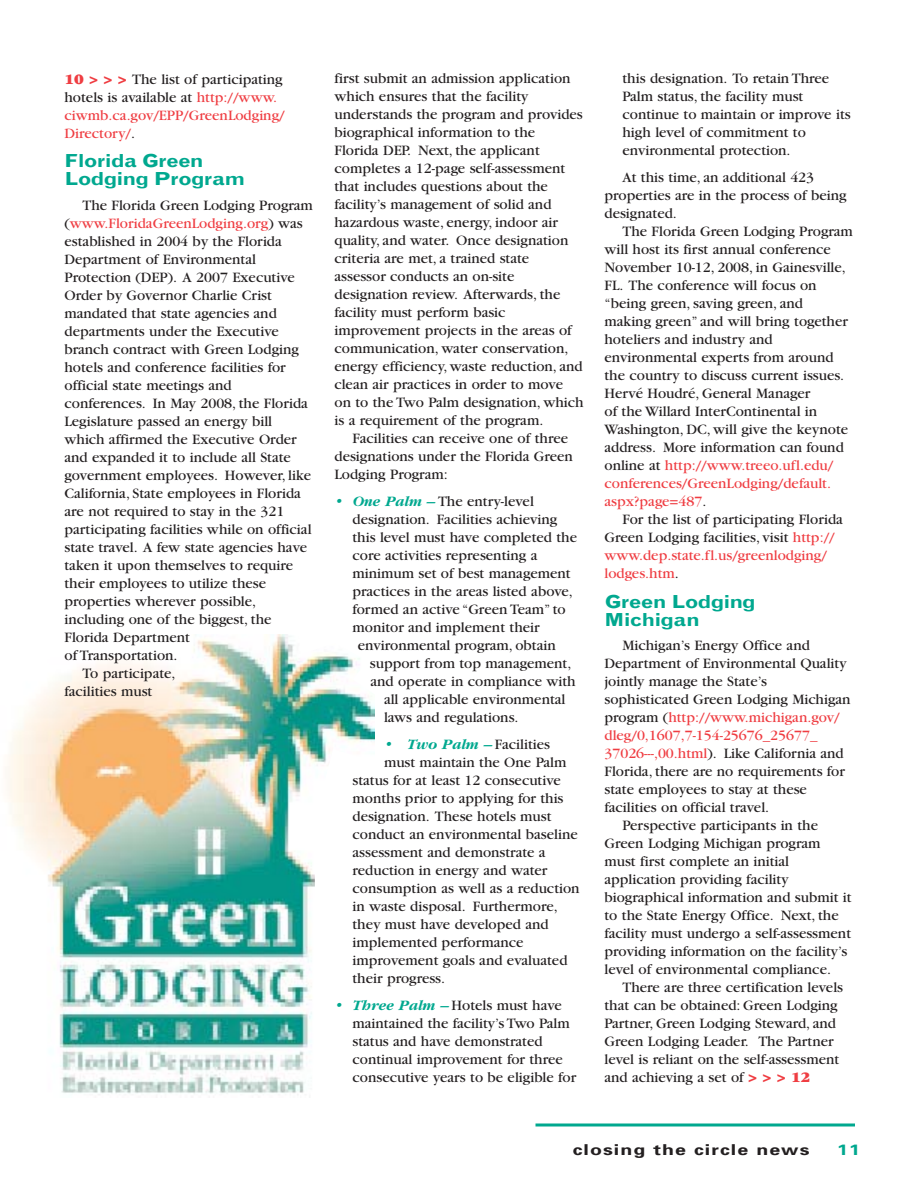
<style>
.page{position:relative;width:918px;height:1188px;background:#fff}
.page>*{position:absolute;margin:0;border:0;box-sizing:border-box;transform-origin:0 0}
.t1{font:700 18px/18px "Grotesque";letter-spacing:-.04em;color:#00a88f;scale:1.2 1}
.t2{font:15px/18px "Garamond";color:#231f20}
.t3{font:15px/18px "Garamond";color:#ef3d42}
.t4{font:700 15px "Univers";letter-spacing:.055em;color:#231f20;scale:1.3 1}
.t5{font:700 15px "Univers";color:#00a88f;scale:1.3 1}
.s1{font-weight:900}
.s2{color:#231f20}
.s3{font-weight:700;font-style:italic;color:#00a88f}
.s4{color:#ef3d42}
.s5{font-weight:900;color:#ef3d42}
</style>
<div class="page">
<hr style="left:536px;top:1124px;width:319px;height:2px;background:#00a88f">
<img style="left:6px;top:634px;width:369px;height:460px">
<p class="t3" style="left:64px;top:71px;width:222px"><span class="s1">10 &gt; &gt; &gt;</span> <span class="s2">The list of participating hotels is available at</span> http://www. ciwmb.ca.gov/EPP/GreenLodging/<br>Directory/<span class="s2">.</span></p>
<p class="t1" style="left:64px;top:153px;width:152px">Florida Green<br>Lodging Program</p>
<p class="t2" style="left:82px;top:197px;width:232px">The Florida Green Lodging Program</p>
<p class="t3" style="left:64px;top:215px;width:240px"><span class="s2">(</span>www.FloridaGreenLodging.org<span class="s2">) was</span></p>
<p class="t2" style="left:64px;top:233px;width:219px">established in 2004 by the Florida</p>
<p class="t2" style="left:64px;top:251px;width:193px">Department of Environmental</p>
<p class="t2" style="left:64px;top:269px;width:232px">Protection (DEP). A 2007 Executive</p>
<p class="t2" style="left:64px;top:287px;width:209px">Order by Governor Charlie Crist</p>
<p class="t2" style="left:64px;top:305px;width:214px">mandated that state agencies and</p>
<p class="t2" style="left:64px;top:323px;width:216px">departments under the Executive</p>
<p class="t2" style="left:64px;top:341px;width:236px">branch contract with Green Lodging</p>
<p class="t2" style="left:64px;top:359px;width:223px">hotels and conference facilities for</p>
<p class="t2" style="left:64px;top:377px;width:169px">official state meetings and</p>
<p class="t2" style="left:64px;top:395px;width:245px">conferences. In May 2008, the Florida</p>
<p class="t2" style="left:64px;top:413px;width:209px">Legislature passed an energy bill</p>
<p class="t2" style="left:64px;top:431px;width:234px">which affirmed the Executive Order</p>
<p class="t2" style="left:64px;top:449px;width:228px">and expanded it to include all State</p>
<p class="t2" style="left:64px;top:467px;width:248px">government employees. However, like</p>
<p class="t2" style="left:64px;top:485px;width:238px">California, State employees in Florida</p>
<p class="t2" style="left:64px;top:503px;width:221px">are not required to stay in the 321</p>
<p class="t2" style="left:64px;top:521px;width:249px">participating facilities while on official</p>
<p class="t2" style="left:64px;top:539px;width:244px">state travel. A few state agencies have</p>
<p class="t2" style="left:64px;top:557px;width:230px">taken it upon themselves to require</p>
<p class="t2" style="left:64px;top:575px;width:203px">their employees to utilize these</p>
<p class="t2" style="left:64px;top:593px;width:193px">properties wherever possible,</p>
<p class="t2" style="left:64px;top:611px;width:209px">including one of the biggest, the</p>
<p class="t2" style="left:64px;top:629px;width:127px">Florida Department</p>
<p class="t2" style="left:64px;top:647px;width:115px">of Transportation.</p>
<p class="t2" style="left:82px;top:665px;width:95px">To participate,</p>
<p class="t2" style="left:64px;top:683px;width:89px">facilities must</p>
<p class="t2" style="left:334px;top:71px;width:250px">first submit an admission application which ensures that the facility understands the program and provides biographical information to the<br>Florida DEP. Next, the applicant completes a 12-page self-assessment that includes questions about the facility’s management of solid and hazardous waste, energy, indoor air quality, and water. Once designation criteria are met, a trained state assessor conducts an on-site designation review. Afterwards, the facility must perform basic improvement projects in the areas of communication, water conservation, energy efficiency, waste reduction, and clean air practices in order to move<br>on to the Two Palm designation, which is a requirement of the program.</p>
<p class="t2" style="left:334px;top:431px;width:240px;text-indent:18px">Facilities can receive one of three designations under the Florida Green<br>Lodging Program:</p>
<p class="t2" style="left:334px;top:494px;width:201px"><span class="s3">• One Palm –</span> The entry-level</p>
<p class="t2" style="left:352px;top:512px;width:206px">designation. Facilities achieving</p>
<p class="t2" style="left:352px;top:530px;width:226px">this level must have completed the</p>
<p class="t2" style="left:352px;top:548px;width:186px">core activities representing a</p>
<p class="t2" style="left:352px;top:566px;width:220px">minimum set of best management</p>
<p class="t2" style="left:352px;top:584px;width:222px">practices in the areas listed above,</p>
<p class="t2" style="left:352px;top:602px;width:215px">formed an active “Green Team” to</p>
<p class="t2" style="left:352px;top:620px;width:189px">monitor and implement their</p>
<p class="t2" style="left:358px;top:638px;width:199px">environmental program, obtain</p>
<p class="t2" style="left:370px;top:656px;width:203px">support from top management,</p>
<p class="t2" style="left:370px;top:674px;width:207px">and operate in compliance with</p>
<p class="t2" style="left:384px;top:692px;width:183px">all applicable environmental</p>
<p class="t2" style="left:384px;top:710px;width:136px">laws and regulations.</p>
<p class="t2" style="left:384px;top:737px;width:168px"><span class="s3">• Two Palm –</span> Facilities</p>
<p class="t2" style="left:384px;top:755px;width:184px">must maintain the One Palm</p>
<p class="t2" style="left:353px;top:773px;width:210px">status for at least 12 consecutive</p>
<p class="t2" style="left:353px;top:791px;width:213px">months prior to applying for this</p>
<p class="t2" style="left:353px;top:809px;width:201px">designation. These hotels must</p>
<p class="t2" style="left:353px;top:827px;width:227px">conduct an environmental baseline</p>
<p class="t2" style="left:353px;top:845px;width:195px">assessment and demonstrate a</p>
<p class="t2" style="left:353px;top:863px;width:196px">reduction in energy and water</p>
<p class="t2" style="left:353px;top:881px;width:229px">consumption as well as a reduction</p>
<p class="t2" style="left:353px;top:899px;width:207px">in waste disposal. Furthermore,</p>
<p class="t2" style="left:353px;top:917px;width:198px">they must have developed and</p>
<p class="t2" style="left:353px;top:935px;width:173px">implemented performance</p>
<p class="t2" style="left:353px;top:953px;width:217px">improvement goals and evaluated</p>
<p class="t2" style="left:353px;top:971px;width:94px">their progress.</p>
<p class="t2" style="left:353px;top:998px;width:225px;text-indent:-18px"><span class="s3">• Three Palm –</span> Hotels must have maintained the facility’s Two Palm status and have demonstrated continual improvement for three consecutive years to be eligible for</p>
<p class="t2" style="left:623px;top:71px;width:230px">this designation. To retain Three<br>Palm status, the facility must continue to maintain or improve its high level of commitment to environmental protection.</p>
<p class="t2" style="left:605px;top:170px;width:244px;text-indent:18px">At this time, an additional 423 properties are in the process of being designated.</p>
<p class="t2" style="left:605px;top:224px;width:250px;text-indent:18px">The Florida Green Lodging Program will host its first annual conference November 10-12, 2008, in Gainesville, FL. The conference will focus on “being green, saving green, and making green” and will bring together hoteliers and industry and environmental experts from around the country to discuss current issues.<br>Hervé Houdré, General Manager<br>of the Willard InterContinental in Washington, DC, will give the keynote address. More information can found online at <span class="s4">http://www.treeo.ufl.edu/ conferences/GreenLodging/default. aspx?page=487</span>.</p>
<p class="t2" style="left:605px;top:512px;width:240px;text-indent:18px">For the list of participating Florida<br>Green Lodging facilities, visit <span class="s4">http:// www.dep.state.fl.us/greenlodging/ lodges.htm</span>.</p>
<p class="t1" style="left:604px;top:594px;width:128px">Green Lodging<br>Michigan</p>
<p class="t2" style="left:622px;top:638px;width:189px">Michigan’s Energy Office and</p>
<p class="t2" style="left:604px;top:656px;width:244px">Department of Environmental Quality</p>
<p class="t2" style="left:604px;top:674px;width:164px">jointly manage the State’s</p>
<p class="t2" style="left:604px;top:692px;width:248px">sophisticated Green Lodging Michigan</p>
<p class="t3" style="left:604px;top:710px;width:237px"><span class="s2">program (</span>http://www.michigan.gov/</p>
<p class="t3" style="left:604px;top:728px;width:215px">dleg/0,1607,7-154-25676_25677_</p>
<p class="t2" style="left:604px;top:746px;width:241px"><span class="s4">37026---,00.html</span>). Like California and</p>
<p class="t2" style="left:604px;top:764px;width:242px">Florida, there are no requirements for</p>
<p class="t2" style="left:604px;top:782px;width:204px">state employees to stay at these</p>
<p class="t2" style="left:604px;top:800px;width:166px">facilities on official travel.</p>
<p class="t2" style="left:622px;top:818px;width:197px">Perspective participants in the</p>
<p class="t2" style="left:604px;top:836px;width:217px">Green Lodging Michigan program</p>
<p class="t2" style="left:604px;top:854px;width:186px">must first complete an initial</p>
<p class="t2" style="left:604px;top:872px;width:186px">application providing facility</p>
<p class="t2" style="left:604px;top:890px;width:249px">biographical information and submit it</p>
<p class="t2" style="left:604px;top:908px;width:236px">to the State Energy Office. Next, the</p>
<p class="t2" style="left:604px;top:926px;width:248px">facility must undergo a self-assessment</p>
<p class="t2" style="left:604px;top:944px;width:244px">providing information on the facility’s</p>
<p class="t2" style="left:604px;top:962px;width:228px">level of environmental compliance.</p>
<p class="t2" style="left:622px;top:980px;width:222px">There are three certification levels</p>
<p class="t2" style="left:604px;top:998px;width:235px">that can be obtained: Green Lodging</p>
<p class="t2" style="left:604px;top:1016px;width:233px">Partner, Green Lodging Steward, and</p>
<p class="t2" style="left:604px;top:1034px;width:231px">Green Lodging Leader. The Partner</p>
<p class="t2" style="left:604px;top:1052px;width:236px">level is reliant on the self-assessment</p>
<p class="t2" style="left:604px;top:1070px;width:208px">and achieving a set of <span class="s5">&gt; &gt; &gt; 12</span></p>
<p class="t4" style="left:573px;top:1144px;width:184px">closing the circle news</p>
<p class="t5" style="left:837px;top:1144px;width:19px">11</p>
</div>
